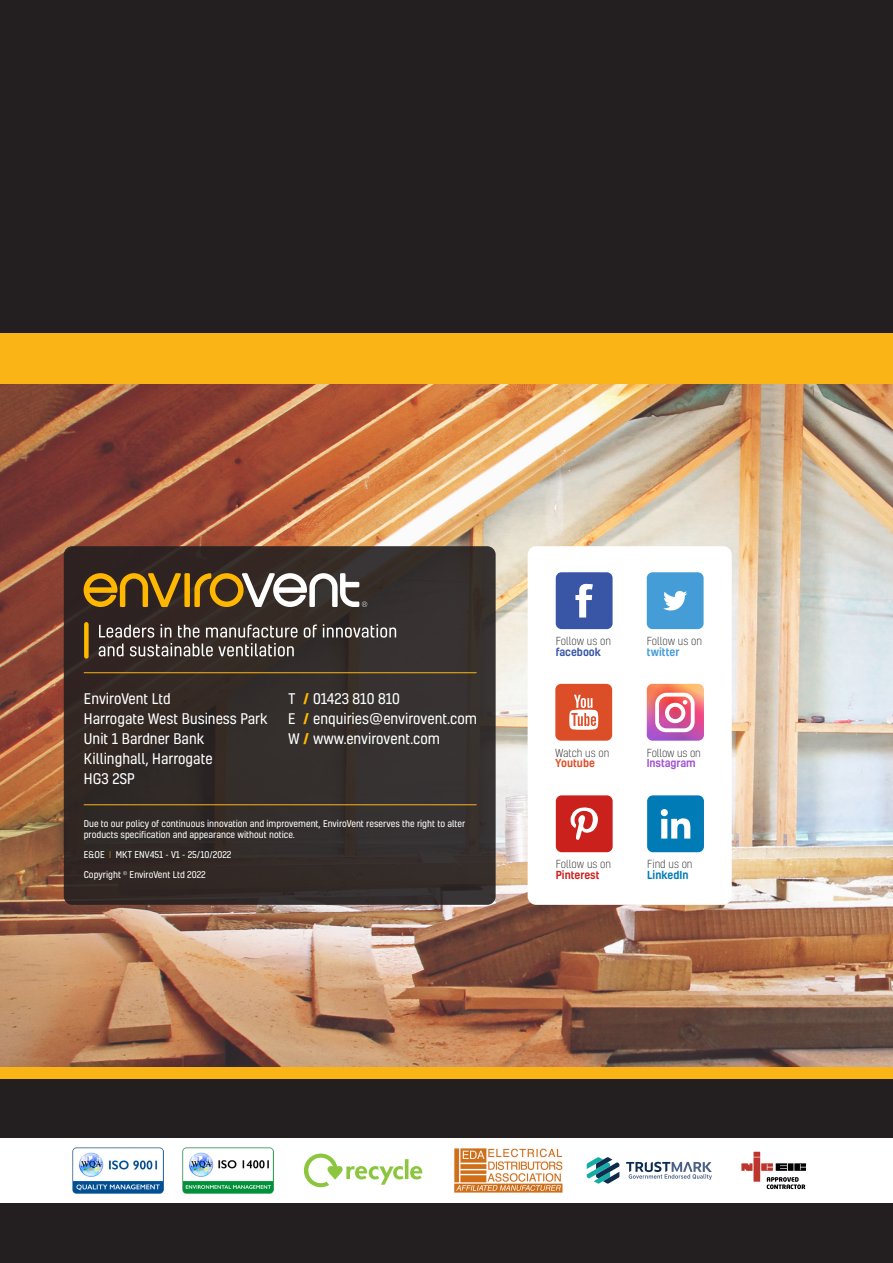
<style>
.page{position:relative;width:893px;height:1263px;background:#231f20}
.page>*{position:absolute;margin:0;border:0;box-sizing:border-box;transform-origin:0 0}
.t1{font:14.1px "Kelson";color:#fff}
.t2{font:300 10.65px/10.6px "Kelson";color:#312f30}
.t3{font:500 10.65px "Kelson";color:#cb211d}
.t4{font:500 10.65px "Kelson";letter-spacing:-.01em;color:#a054d1}
.t5{font:500 10.65px "Kelson";color:#3856a5}
.t6{font:500 10.65px "Kelson";color:#007bb6}
.t7{font:500 10.65px "Kelson";color:#449dd6}
.t8{font:9px/10.8px "Kelson";color:#fff}
.s1{font-weight:700;color:#ffb700}
.s2{font-weight:300;color:#fbb416}
.s3{font-weight:500;color:#dc4e27}
</style>
<div class="page">
<img style="left:0;top:384px;width:893px;height:683px">
<div style="left:0;top:334px;width:893px;height:50px;background:#fbb416"></div>
<div style="left:0;top:1067px;width:893px;height:12px;background:#fbb416"></div>
<div style="left:528px;top:546px;width:204px;height:359px;background:#fff;border-radius:9px"></div>
<div style="left:556px;top:572px;width:57px;height:57px;background:#3856a5;border-radius:6px"></div>
<svg style="left:575px;top:584px;width:18px;height:33px"></svg>
<div style="left:647px;top:572px;width:57px;height:57px;background:#449dd6;border-radius:6px"></div>
<svg style="left:663px;top:591px;width:24px;height:19px"></svg>
<div style="left:647px;top:795px;width:57px;height:57px;background:#007bb6;border-radius:6px"></div>
<svg style="left:661px;top:809px;width:29px;height:29px"></svg>
<div style="left:556px;top:795px;width:57px;height:57px;background:#cb211d;border-radius:6px"></div>
<svg style="left:570px;top:807px;width:28px;height:33px"></svg>
<div style="left:555px;top:684px;width:57px;height:57px;background:#dc4e27;border-radius:6px"></div>
<svg style="left:569px;top:695px;width:29px;height:35px"></svg>
<img style="left:647px;top:684px;width:57px;height:57px">
<svg style="left:655px;top:693px;width:40px;height:39px"></svg>
<div style="left:64px;top:546px;width:432px;height:359px;background:#342d2a;border-radius:9px"></div>
<div style="left:184px;top:573px;width:6px;height:34px;background:#ffb700"></div>
<svg style="left:84px;top:573px;width:97px;height:34px"></svg>
<svg style="left:194px;top:573px;width:173px;height:34px"></svg>
<svg style="left:99px;top:624px;width:297px;height:32px"></svg>
<hr style="left:84px;top:672px;width:392px;height:1px;background:#fbb416">
<hr style="left:84px;top:804px;width:392px;height:1px;background:#fbb416">
<div style="left:84px;top:624px;width:5px;height:32px;background:#ffb700"></div>
<div style="left:0;top:1138px;width:893px;height:65px;background:#fff"></div>
<svg style="left:304px;top:1153px;width:118px;height:34px"></svg>
<svg style="left:741px;top:1152px;width:65px;height:37px"></svg>
<img style="left:454px;top:1148px;width:108px;height:44px">
<svg style="left:587px;top:1157px;width:32px;height:27px"></svg>
<svg style="left:626px;top:1162px;width:86px;height:18px"></svg>
<img style="left:73px;top:1147px;width:91px;height:46px">
<img style="left:182px;top:1147px;width:91px;height:47px">
<p class="t1" style="left:84px;top:690px;width:88px">EnviroVent Ltd</p>
<p class="t1" style="left:84px;top:710px;width:185px">Harrogate West Business Park</p>
<p class="t1" style="left:84px;top:730px;width:122px">Unit 1 Bardner Bank</p>
<p class="t1" style="left:84px;top:750px;width:130px">Killinghall, Harrogate</p>
<p class="t1" style="left:84px;top:770px;width:52px">HG3 2SP</p>
<p class="t1" style="left:288px;top:690px;width:9px">T</p>
<p class="t1" style="left:303px;top:690px;width:98px"><span class="s1">/</span> 01423 810 810</p>
<p class="t1" style="left:288px;top:710px;width:9px">E</p>
<p class="t1" style="left:303px;top:710px;width:176px"><span class="s1">/</span> enquiries@envirovent.com</p>
<p class="t1" style="left:288px;top:730px;width:154px">W <span class="s1">/</span> www.envirovent.com</p>
<p class="t8" style="left:84px;top:818px;width:383px">Due to our policy of continuous innovation and improvement, EnviroVent reserves the right to alter products specification and appearance without notice.</p>
<p class="t8" style="left:84px;top:849px;width:149px">E&amp;OE <span class="s2">I</span> MKT ENV451 - V1 - 25/10/2022</p>
<p class="t8" style="left:84px;top:869px;width:124px">Copyright <sup>©</sup> EnviroVent Ltd 2022</p>
<p class="t2" style="left:556px;top:635px;width:57px">Follow us on</p>
<p class="t5" style="left:556px;top:644px;width:47px">facebook</p>
<p class="t2" style="left:647px;top:635px;width:57px">Follow us on</p>
<p class="t7" style="left:647px;top:644px;width:34px">twitter</p>
<p class="t2" style="left:555px;top:747px;width:56px">Watch us on<br><span class="s3">Youtube</span></p>
<p class="t2" style="left:647px;top:747px;width:56px">Follow us on</p>
<p class="t4" style="left:647px;top:756px;width:50px">Instagram</p>
<p class="t2" style="left:556px;top:858px;width:57px">Follow us on</p>
<p class="t3" style="left:556px;top:867px;width:45px">Pinterest</p>
<p class="t2" style="left:647px;top:858px;width:47px">Find us on</p>
<p class="t6" style="left:647px;top:867px;width:43px">LinkedIn</p>
</div>
